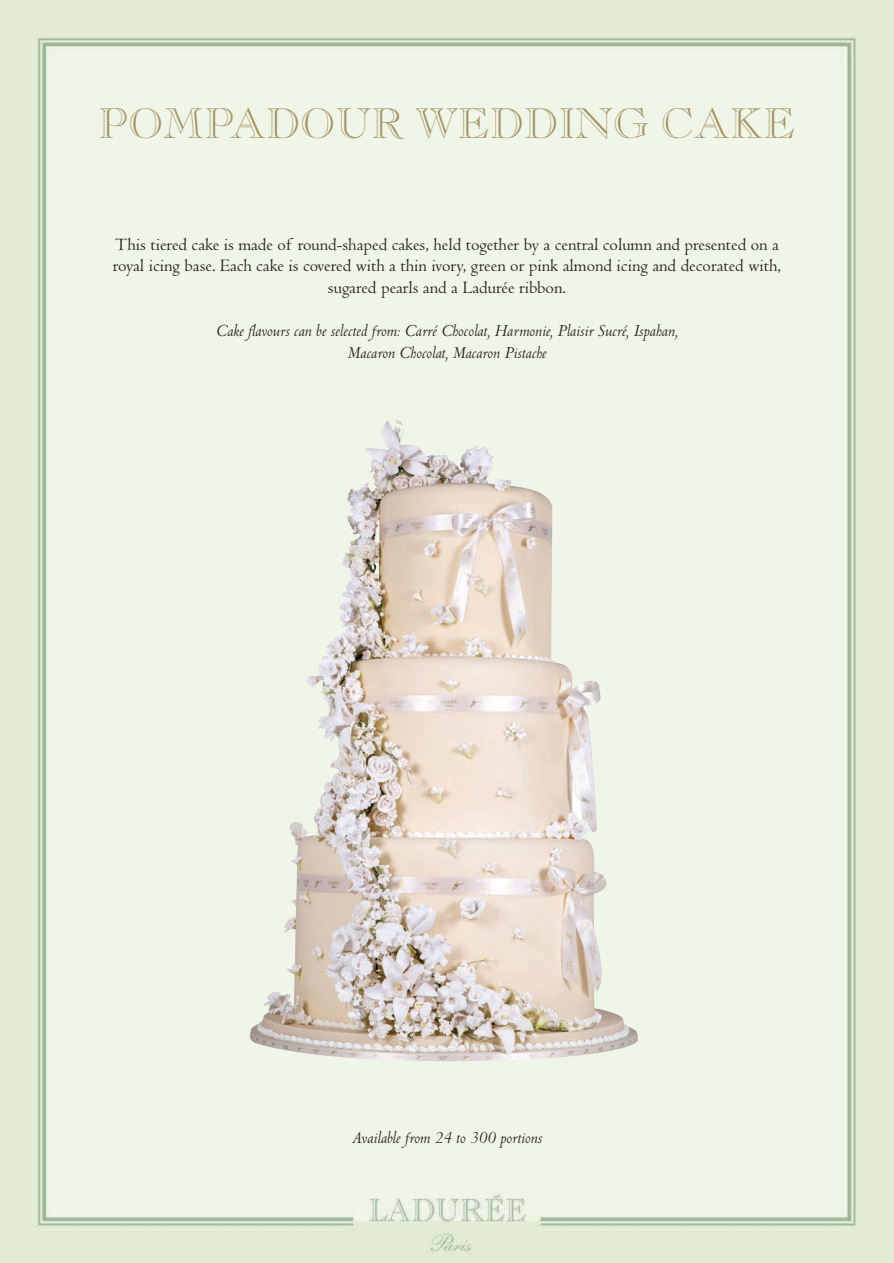
<style>
.page{position:relative;width:894px;height:1263px;background:#fff}
.page>*{position:absolute;margin:0;border:0;box-sizing:border-box;transform-origin:0 0}
.t1{font:42px "Caslon Open Face";color:#a49161}
.t2{font:18px/21.6px "Centaur MT Std";color:#231f20;text-align:center}
.t3{font:italic 18px/21.6px "Centaur MT Std";color:#231f20;text-align:center}
</style>
<div class="page">
<img style="left:0;top:0;width:893px;height:1263px">
<img style="left:233px;top:413px;width:427px;height:658px">
<h1 class="t1" style="left:99px;top:99px;width:698px">POMPADOUR WEDDING CAKE</h1>
<p class="t2" style="left:113px;top:234px;width:669px">This tiered cake is made of round-shaped cakes, held together by a central column and presented on a royal icing base. Each cake is covered with a thin ivory, green or pink almond icing and decorated with, sugared pearls and a Ladurée ribbon.</p>
<p class="t3" style="left:216px;top:319px;width:463px">Cake flavours can be selected from: Carré Chocolat, Harmonie, Plaisir Sucré, Ispahan,<br>Macaron Chocolat, Macaron Pistache</p>
<p class="t3" style="left:352px;top:1125px;width:191px">Available from 24 to 300 portions</p>
</div>
